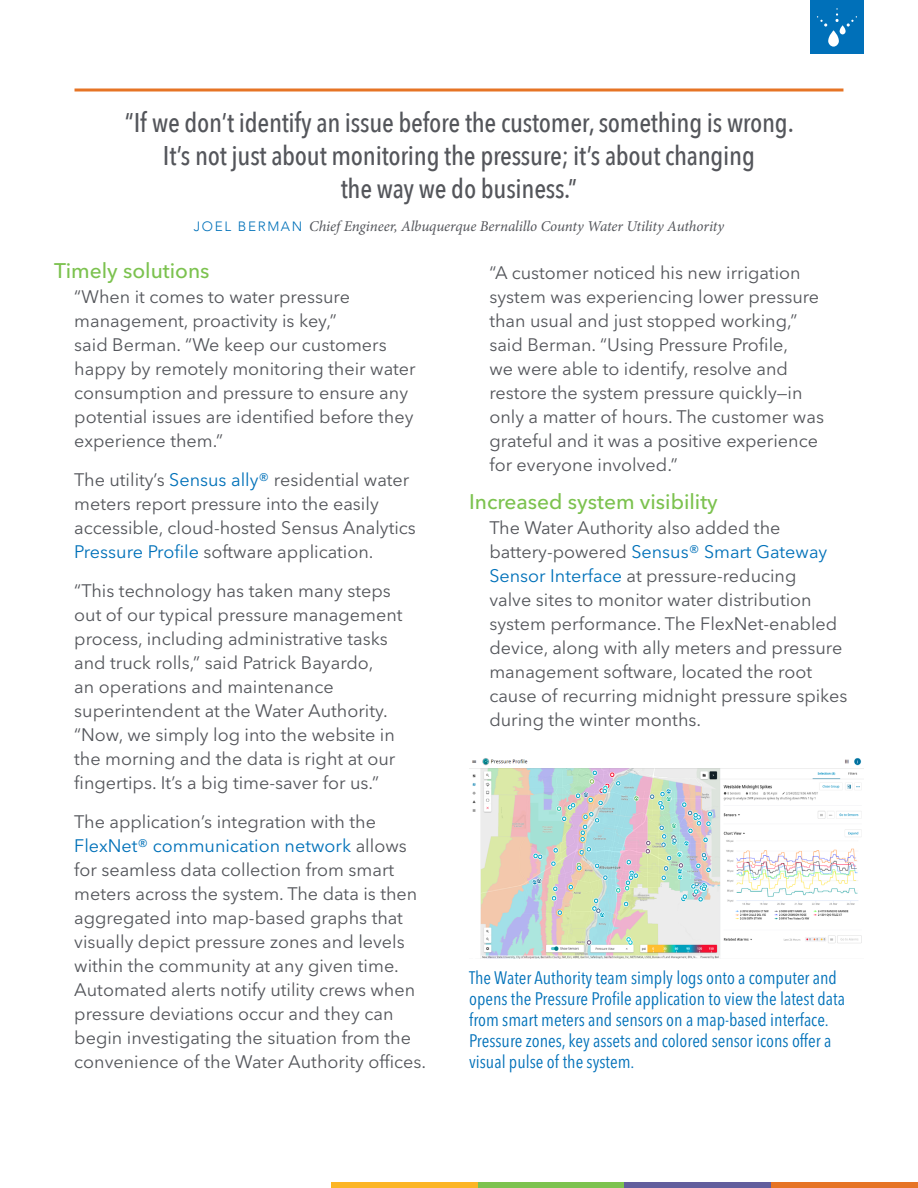
<style>
.page{position:relative;width:918px;height:1188px;background:#fff}
.page>*{position:absolute;margin:0;border:0;box-sizing:border-box;transform-origin:0 0}
.t1{font:500 27px/33px "Avenir Next Condensed";letter-spacing:-.01em;color:#54565b;text-align:center}
.t2{font:500 21px "Avenir Next LT Pro";color:#7cc24f}
.t3{font:18px/24px "Avenir Next LT Pro";color:#54565b}
.t4{font:condensed 18px/21px "Avenir Next LT Pro";color:#0071b9}
.t5{font:italic 15px "Minion Pro";letter-spacing:-.01em;color:#54565b}
.s1{font-family:"Avenir";font-weight:300;font-style:normal;font-size:13.5px;color:#0071b9}
.s2{color:#0071b9}
</style>
<div class="page">
<div style="left:756px;top:1182px;width:162px;height:6px;background:#e67425"></div>
<div style="left:464px;top:1182px;width:179px;height:6px;background:#7cc24f"></div>
<div style="left:331px;top:1182px;width:147px;height:6px;background:#fcb525"></div>
<div style="left:624px;top:1182px;width:147px;height:6px;background:#625e9d"></div>
<div style="left:810px;top:0;width:54px;height:54px;background:#0070b9"></div>
<svg style="left:817px;top:8px;width:40px;height:39px"></svg>
<svg style="left:75px;top:88px;width:768px;height:4px;background:#ec965b"></svg>
<img style="left:469px;top:758px;width:395px;height:201px">
<h1 class="t1" style="left:125px;top:106px;width:670px">“If we don’t identify an issue before the customer, something is wrong.<br>It’s not just about monitoring the pressure; it’s about changing<br>the way we do business.”</h1>
<p class="t5" style="left:194px;top:216px;width:532px"><span class="s1">JOEL BERMAN</span> Chief Engineer, Albuquerque Bernalillo County Water Utility Authority</p>
<p class="t2" style="left:54px;top:258px;width:157px">Timely solutions</p>
<p class="t3" style="left:74px;top:285px;width:343px">“When it comes to water pressure management, proactivity is key,”<br>said Berman. “We keep our customers happy by remotely monitoring their water consumption and pressure to ensure any potential issues are identified before they experience them.”</p>
<p class="t3" style="left:74px;top:468px;width:343px">The utility’s <span class="s2">Sensus ally®</span> residential water meters report pressure into the easily accessible, cloud-hosted Sensus Analytics <span class="s2">Pressure Profile</span> software application.</p>
<p class="t3" style="left:74px;top:579px;width:330px">“This technology has taken many steps out of our typical pressure management process, including administrative tasks and truck rolls,” said Patrick Bayardo,<br>an operations and maintenance superintendent at the Water Authority. “Now, we simply log into the website in the morning and the data is right at our fingertips. It’s a big time-saver for us.”</p>
<p class="t3" style="left:74px;top:810px;width:353px">The application’s integration with the <span class="s2">FlexNet® communication network</span> allows for seamless data collection from smart meters across the system. The data is then aggregated into map-based graphs that visually depict pressure zones and levels within the community at any given time.<br>Automated alerts notify utility crews when pressure deviations occur and they can begin investigating the situation from the convenience of the Water Authority offices.</p>
<p class="t3" style="left:489px;top:261px;width:336px">“A customer noticed his new irrigation system was experiencing lower pressure than usual and just stopped working,” said Berman. “Using Pressure Profile,<br>we were able to identify, resolve and restore the system pressure quickly—in only a matter of hours. The customer was grateful and it was a positive experience for everyone involved.”</p>
<p class="t2" style="left:469px;top:489px;width:250px">Increased system visibility</p>
<p class="t3" style="left:489px;top:516px;width:360px">The Water Authority also added the battery-powered <span class="s2">Sensus® Smart Gateway Sensor Interface</span> at pressure-reducing<br>valve sites to monitor water distribution system performance. The FlexNet-enabled device, along with ally meters and pressure management software, located the root cause of recurring midnight pressure spikes during the winter months.</p>
<p class="t4" style="left:469px;top:967px;width:377px">The Water Authority team simply logs onto a computer and opens the Pressure Profile application to view the latest data from smart meters and sensors on a map-based interface.<br>Pressure zones, key assets and colored sensor icons offer a visual pulse of the system.</p>
</div>
